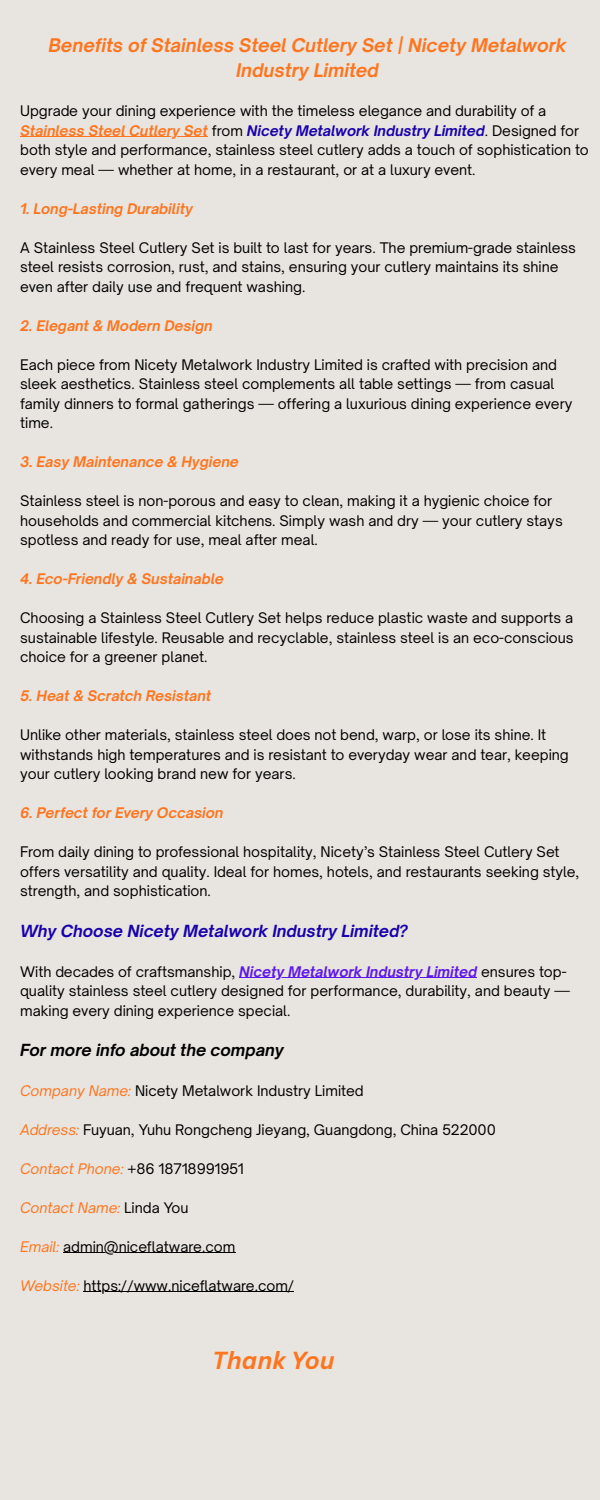
<style>
.page{position:relative;width:600px;height:1500px;background:#e8e5e0}
.page>*{position:absolute;margin:0;border:0;box-sizing:border-box;transform-origin:0 0}
.t1{font:italic 700 24px "Canva Sans";color:#ff751f}
.t2{font:italic 700 18px/24.8px "Open Sauce One";color:#ff751f;text-align:center}
.t3{font:italic 700 16px "Open Sauce One";color:#1800ad}
.t4{font:italic 700 16px "Open Sauce One";color:#000}
.t5{font:14px/19.5px "Open Sauce One";color:#000}
.t6{font:italic 700 14px "Open Sauce One";color:#ff751f}
.t7{font:italic 14px "Open Sauce One";color:#ff751f}
.s1{font-weight:700;font-style:italic;color:#ff751f}
.s2{font-weight:700;font-style:italic;color:#1800ad}
.s3{font-weight:700;font-style:italic;color:#5e17eb}
.s4{font-style:italic;color:#ff751f}
.s5{font-style:normal;color:#000}
</style>
<div class="page">
<hr style="left:20px;top:137px;width:188px;height:1px;background:#ff751f">
<hr style="left:239px;top:977px;width:238px;height:1px;background:#5e17eb">
<hr style="left:63px;top:1253px;width:172px;height:1px;background:#000">
<hr style="left:84px;top:1292px;width:210px;height:1px;background:#000">
<p class="t2" style="left:48px;top:33px;width:520px">Benefits of Stainless Steel Cutlery Set | Nicety Metalwork<br>Industry Limited</p>
<p class="t5" style="left:20px;top:101px;width:570px">Upgrade your dining experience with the timeless elegance and durability of a <span class="s1">Stainless Steel Cutlery Set</span> from <span class="s2">Nicety Metalwork Industry Limited</span>. Designed for both style and performance, stainless steel cutlery adds a touch of sophistication to every meal — whether at home, in a restaurant, or at a luxury event.</p>
<p class="t6" style="left:20px;top:200px;width:174px">1. Long-Lasting Durability</p>
<p class="t5" style="left:20px;top:238px;width:557px">A Stainless Steel Cutlery Set is built to last for years. The premium-grade stainless steel resists corrosion, rust, and stains, ensuring your cutlery maintains its shine even after daily use and frequent washing.</p>
<p class="t6" style="left:20px;top:317px;width:194px">2. Elegant &amp; Modern Design</p>
<p class="t5" style="left:20px;top:355px;width:554px">Each piece from Nicety Metalwork Industry Limited is crafted with precision and sleek aesthetics. Stainless steel complements all table settings — from casual family dinners to formal gatherings — offering a luxurious dining experience every time.</p>
<p class="t6" style="left:20px;top:453px;width:220px">3. Easy Maintenance &amp; Hygiene</p>
<p class="t5" style="left:20px;top:491px;width:544px">Stainless steel is non-porous and easy to clean, making it a hygienic choice for households and commercial kitchens. Simply wash and dry — your cutlery stays spotless and ready for use, meal after meal.</p>
<p class="t6" style="left:20px;top:570px;width:205px">4. Eco-Friendly &amp; Sustainable</p>
<p class="t5" style="left:20px;top:608px;width:555px;text-align:justify">Choosing a Stainless Steel Cutlery Set helps reduce plastic waste and supports a sustainable lifestyle. Reusable and recyclable, stainless steel is an eco-conscious choice for a greener planet.</p>
<p class="t6" style="left:20px;top:687px;width:193px">5. Heat &amp; Scratch Resistant</p>
<p class="t5" style="left:20px;top:725px;width:550px">Unlike other materials, stainless steel does not bend, warp, or lose its shine. It withstands high temperatures and is resistant to everyday wear and tear, keeping your cutlery looking brand new for years.</p>
<p class="t6" style="left:20px;top:804px;width:205px">6. Perfect for Every Occasion</p>
<p class="t5" style="left:20px;top:842px;width:561px">From daily dining to professional hospitality, Nicety’s Stainless Steel Cutlery Set offers versatility and quality. Ideal for homes, hotels, and restaurants seeking style, strength, and sophistication.</p>
<p class="t3" style="left:20px;top:921px;width:389px">Why Choose Nicety Metalwork Industry Limited?</p>
<p class="t5" style="left:20px;top:962px;width:551px">With decades of craftsmanship, <span class="s3">Nicety Metalwork Industry Limited</span> ensures top&shy;quality stainless steel cutlery designed for performance, durability, and beauty — making every dining experience special.</p>
<p class="t4" style="left:20px;top:1040px;width:265px">For more info about the company</p>
<p class="t5" style="left:20px;top:1081px;width:345px"><span class="s4">Company Name:</span> Nicety Metalwork Industry Limited</p>
<p class="t5" style="left:20px;top:1120px;width:477px"><span class="s4">Address:</span> Fuyuan, Yuhu Rongcheng Jieyang, Guangdong, China 522000</p>
<p class="t5" style="left:20px;top:1159px;width:225px"><span class="s4">Contact Phone:</span> +86 18718991951</p>
<p class="t7" style="left:20px;top:1199px;width:170px">Contact Name: <span class="s5">Linda You</span></p>
<p class="t5" style="left:20px;top:1237px;width:217px"><span class="s4">Email:</span> admin@niceflatware.com</p>
<p class="t5" style="left:20px;top:1276px;width:276px"><span class="s4">Website:</span> https://www.niceflatware.com/</p>
<h1 class="t1" style="left:213px;top:1343px;width:124px">Thank You</h1>
</div>
